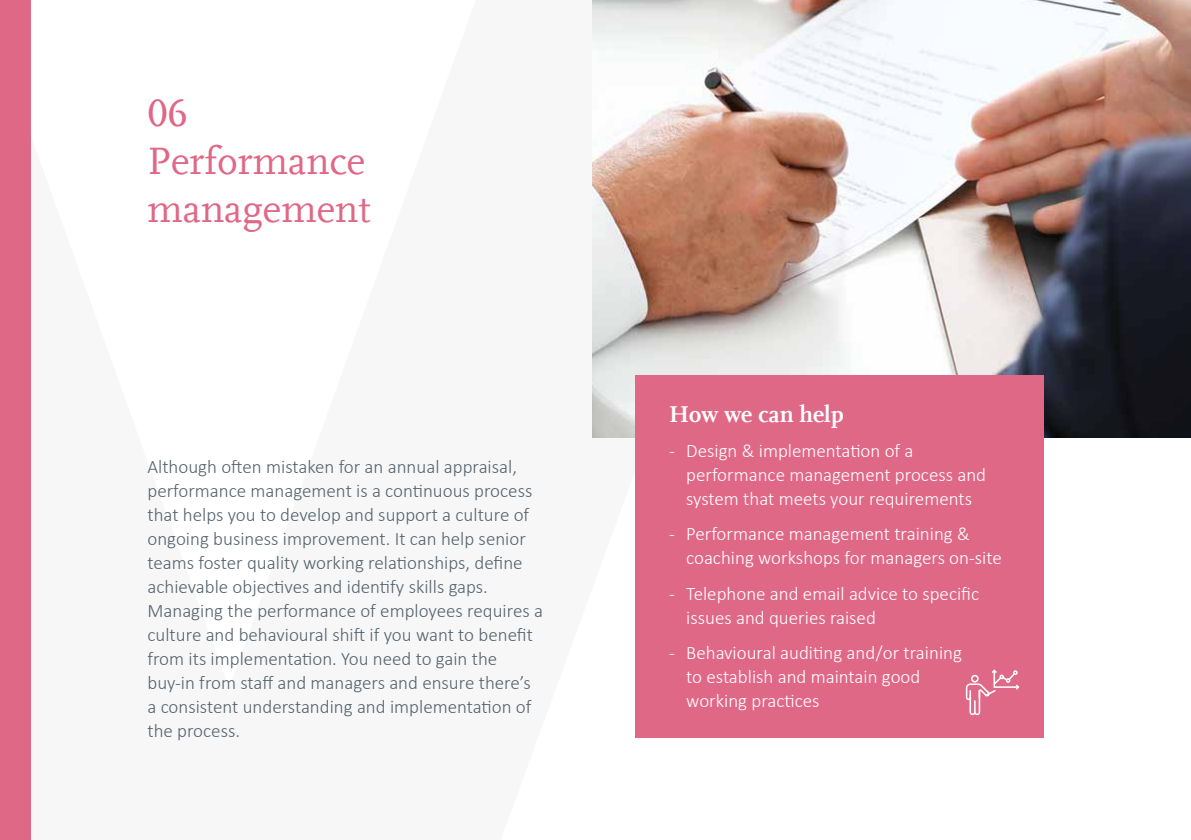
<style>
.page{position:relative;width:1191px;height:840px;background:#fff}
.page>*{position:absolute;margin:0;border:0;box-sizing:border-box;transform-origin:0 0}
.t1{font:40px/48px "Scala Offc";color:#e06887}
.t2{font:700 24px "Scala";color:#fff}
.t3{font:300 19px/24px "Calibri";color:#56636d}
.t4{font:300 19px/24px "Calibri";color:#fff}
</style>
<div class="page">
<img style="left:592px;top:0;width:599px;height:437px">
<div style="left:635px;top:375px;width:408px;height:362px;background:#e06887"></div>
<div style="left:0;top:0;width:30px;height:839px;background:#e06887"></div>
<svg style="left:966px;top:669px;width:53px;height:45px"></svg>
<h1 class="t1" style="left:147px;top:90px;width:224px">06<br>Performance management</h1>
<p class="t3" style="left:147px;top:454px;width:397px">Although often mistaken for an annual appraisal, performance management is a continuous process that helps you to develop and support a culture of ongoing business improvement. It can help senior teams foster quality working relationships, define achievable objectives and identify skills gaps.<br>Managing the performance of employees requires a culture and behavioural shift if you want to benefit from its implementation. You need to gain the buy-in from staff and managers and ensure there’s a consistent understanding and implementation of the process.</p>
<p class="t2" style="left:669px;top:400px;width:176px">How we can help</p>
<p class="t4" style="left:686px;top:438px;width:301px;text-indent:-17px">- Design &amp; implementation of a performance management process and system that meets your requirements</p>
<p class="t4" style="left:686px;top:521px;width:317px;text-indent:-17px">- Performance management training &amp; coaching workshops for managers on-site</p>
<p class="t4" style="left:686px;top:581px;width:294px;text-indent:-17px">- Telephone and email advice to specific issues and queries raised</p>
<p class="t4" style="left:686px;top:640px;width:277px;text-indent:-17px">- Behavioural auditing and/or training to establish and maintain good working practices</p>
</div>
